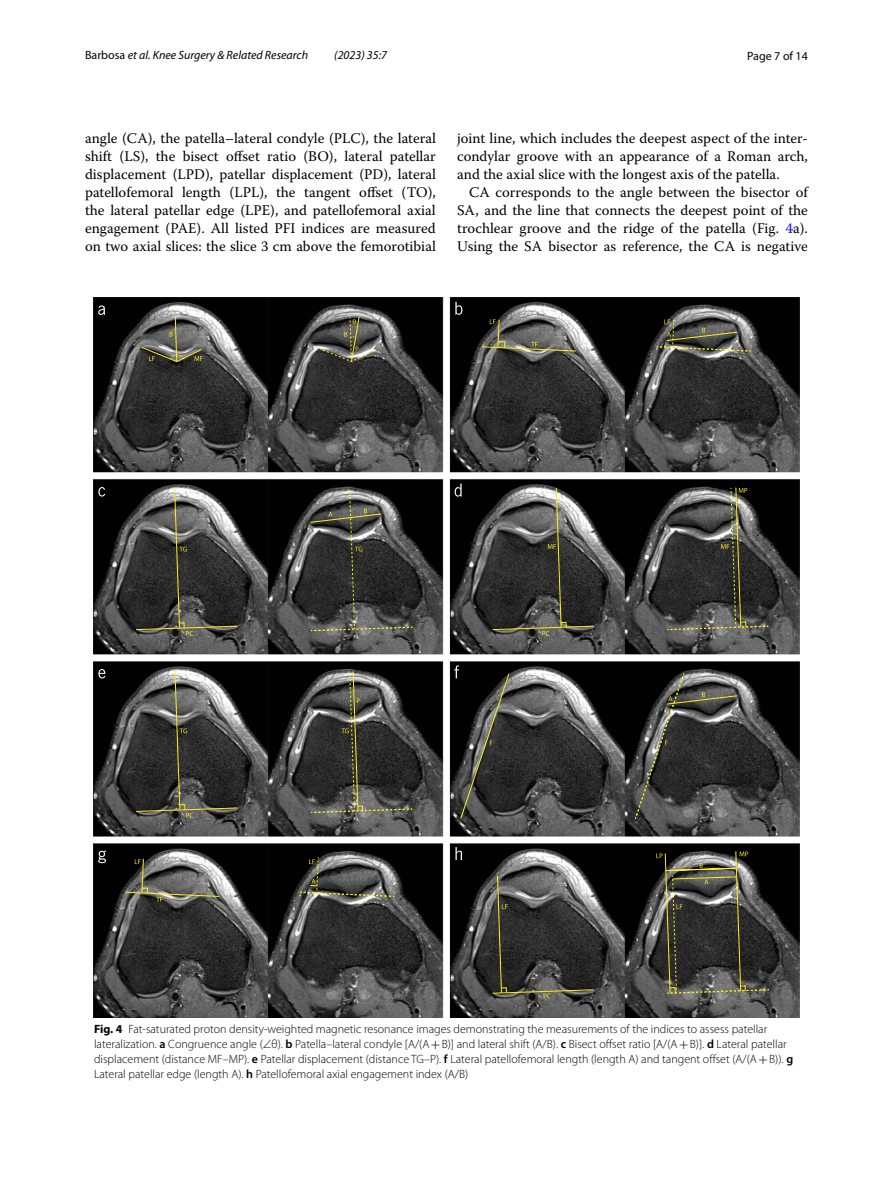
<style>
.page{position:relative;width:893px;height:1187px;background:#fff}
.page>*{position:absolute;margin:0;border:0;box-sizing:border-box;transform-origin:0 0}
.t1{font:14.7px/18px "Warnock Pro";color:#000;text-align:justify}
.t2{font:300 12px/15px "Myriad Pro";color:#000}
.t3{font:italic 12px "Myriad Pro";color:#000}
.t4{font:12px "Myriad Pro";color:#000}
.s1{font-style:normal}
.s2{color:#00f}
.s3{font-weight:700}
.s4{font-weight:600}
.s5{font-family:"MTSY";font-weight:400}
</style>
<div class="page">
<img style="left:93px;top:297px;width:706px;height:720px">
<svg style="left:311px;top:670px;width:101px;height:143px;background:#44443f"></svg>
<svg style="left:135px;top:669px;width:103px;height:148px;background:#4b4a47"></svg>
<svg style="left:135px;top:487px;width:103px;height:148px;background:#4b4a47"></svg>
<svg style="left:481px;top:319px;width:113px;height:316px;background:#4a4a48"></svg>
<svg style="left:125px;top:858px;width:95px;height:43px;background:#707068"></svg>
<svg style="left:492px;top:875px;width:102px;height:123px;background:#464642"></svg>
<svg style="left:140px;top:317px;width:63px;height:45px;background:#67665c"></svg>
<svg style="left:316px;top:316px;width:61px;height:46px;background:#5b5a51"></svg>
<svg style="left:657px;top:319px;width:93px;height:32px;background:#5e5d51"></svg>
<svg style="left:310px;top:488px;width:102px;height:143px;background:#434340"></svg>
<svg style="left:667px;top:487px;width:101px;height:143px;background:#44443f"></svg>
<svg style="left:635px;top:672px;width:103px;height:147px;background:#454542"></svg>
<svg style="left:300px;top:856px;width:94px;height:41px;background:#5e5e58"></svg>
<svg style="left:656px;top:850px;width:113px;height:143px;background:#46453d"></svg>
<svg style="left:98px;top:305px;width:7px;height:10px"></svg>
<svg style="left:455px;top:302px;width:7px;height:13px"></svg>
<svg style="left:98px;top:487px;width:7px;height:9px"></svg>
<svg style="left:455px;top:483px;width:7px;height:13px"></svg>
<svg style="left:98px;top:669px;width:7px;height:9px"></svg>
<svg style="left:454px;top:665px;width:56px;height:154px;background:#31302d"></svg>
<svg style="left:98px;top:850px;width:8px;height:13px"></svg>
<svg style="left:455px;top:847px;width:7px;height:12px"></svg>
<p class="t3" style="left:85px;top:48px;width:225px"><span class="s1">Barbosa</span> et al. Knee Surgery &amp; Related Research</p>
<p class="t3" style="left:334px;top:48px;width:54px">(2023) 35:7</p>
<p class="t4" style="left:747px;top:48px;width:62px">Page 7 of 14</p>
<p class="t1" style="left:85px;top:128px;width:352px">angle (CA), the patella–lateral condyle (PLC), the lateral shift (LS), the bisect offset ratio (BO), lateral patellar displacement (LPD), patellar displacement (PD), lateral patellofemoral length (LPL), the tangent offset (TO), the lateral patellar edge (LPE), and patellofemoral axial engagement (PAE). All listed PFI indices are measured on two axial slices: the slice 3 cm above the femorotibial</p>
<p class="t1" style="left:457px;top:128px;width:352px">joint line, which includes the deepest aspect of the inter&shy;condylar groove with an appearance of a Roman arch, and the axial slice with the longest axis of the patella.</p>
<p class="t1" style="left:457px;top:182px;width:352px;text-indent:12px">CA corresponds to the angle between the bisector of SA, and the line that connects the deepest point of the trochlear groove and the ridge of the patella (Fig. <span class="s2">4</span>a).<br>Using the SA bisector as reference, the CA is negative</p>
<p class="t2" style="left:94px;top:1021px;width:701px"><span class="s3">Fig. 4</span> Fat-saturated proton density-weighted magnetic resonance images demonstrating the measurements of the indices to assess patellar lateralization. <span class="s4">a</span> Congruence angle (∠θ). <span class="s4">b</span> Patella–lateral condyle [A/(A<span class="s5">+</span>B)] and lateral shift (A/B). <span class="s4">c</span> Bisect offset ratio [A/(A<span class="s5">+</span>B)]. <span class="s4">d</span> Lateral patellar displacement (distance MF–MP). <span class="s4">e</span> Patellar displacement (distance TG–P). <span class="s4">f</span> Lateral patellofemoral length (length A) and tangent offset (A/(A<span class="s5">+</span>B)). <span class="s4">g </span>Lateral patellar edge (length A). <span class="s4">h</span> Patellofemoral axial engagement index (A/B)</p>
</div>
